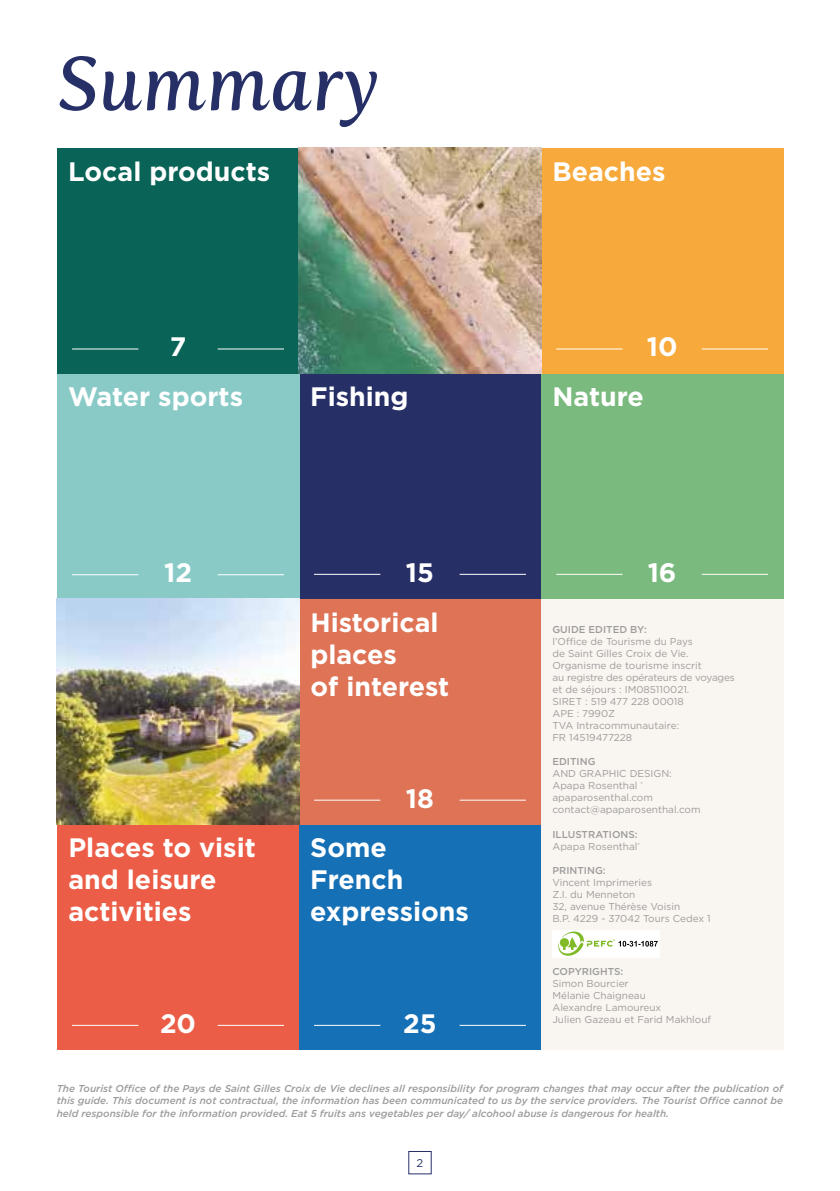
<style>
.page{position:relative;width:840px;height:1191px;background:#fff}
.page>*{position:absolute;margin:0;border:0;box-sizing:border-box;transform-origin:0 0}
.t1{font:italic 75.2px "Fertigo Pro";color:#263067}
.t2{font:700 26.6px/32px "Gotham";color:#fff}
.t3{font:11.2px "Gotham";color:#263067}
.t4{font:10px/12px "Gotham";color:#9d9c9c}
.t5{font:italic 500 10px/12px "Gotham";color:#9d9c9c;text-align:justify}
.t6{font:500 10px/12px "Gotham";color:#9d9c9c}
.s1{font-weight:400}
</style>
<div class="page">
<div style="left:408px;top:1151px;width:23px;height:23px;border:1px solid #263067"></div>
<div style="left:299px;top:373px;width:241px;height:226px;background:#263067"></div>
<div style="left:57px;top:373px;width:242px;height:226px;background:#89cac7"></div>
<div style="left:299px;top:824px;width:241px;height:226px;background:#1570b6"></div>
<hr style="left:217px;top:574px;width:67px;height:1px;background:#fff">
<hr style="left:72px;top:574px;width:66px;height:1px;background:#fff">
<div style="left:540px;top:598px;width:242px;height:452px;background:#f9f6f1"></div>
<div style="left:552px;top:930px;width:107px;height:27px;background:#fff"></div>
<svg style="left:558px;top:931px;width:99px;height:24px"></svg>
<div style="left:57px;top:824px;width:242px;height:226px;background:#eb5d46"></div>
<div style="left:57px;top:148px;width:242px;height:225px;background:#096357"></div>
<div style="left:540px;top:373px;width:242px;height:226px;background:#7aba7e"></div>
<div style="left:540px;top:148px;width:242px;height:225px;background:#f7aa3b"></div>
<hr style="left:217px;top:349px;width:67px;height:1px;background:#fff">
<hr style="left:72px;top:349px;width:66px;height:1px;background:#fff">
<hr style="left:459px;top:574px;width:66px;height:1px;background:#fff">
<hr style="left:314px;top:574px;width:66px;height:1px;background:#fff">
<hr style="left:701px;top:349px;width:66px;height:1px;background:#fff">
<hr style="left:556px;top:349px;width:66px;height:1px;background:#fff">
<hr style="left:701px;top:574px;width:66px;height:1px;background:#fff">
<hr style="left:556px;top:574px;width:66px;height:1px;background:#fff">
<hr style="left:459px;top:1025px;width:66px;height:1px;background:#fff">
<hr style="left:314px;top:1025px;width:66px;height:1px;background:#fff">
<hr style="left:217px;top:1025px;width:67px;height:1px;background:#fff">
<hr style="left:72px;top:1025px;width:66px;height:1px;background:#fff">
<div style="left:299px;top:599px;width:241px;height:225px;background:#de7356"></div>
<hr style="left:459px;top:799px;width:66px;height:1px;background:#fff">
<hr style="left:314px;top:799px;width:66px;height:1px;background:#fff">
<img style="left:57px;top:598px;width:242px;height:226px">
<img style="left:299px;top:148px;width:241px;height:225px">
<h1 class="t1" style="left:57px;top:40px;width:324px">Summary</h1>
<h2 class="t2" style="left:68px;top:155px;width:203px">Local products</h2>
<h2 class="t2" style="left:170px;top:331px;width:18px">7</h2>
<h2 class="t2" style="left:68px;top:380px;width:176px">Water sports</h2>
<h2 class="t2" style="left:310px;top:380px;width:100px">Fishing</h2>
<h2 class="t2" style="left:164px;top:556px;width:29px">12</h2>
<h2 class="t2" style="left:68px;top:831px;width:189px">Places to visit and leisure activities</h2>
<h2 class="t2" style="left:405px;top:556px;width:30px">15</h2>
<h2 class="t2" style="left:310px;top:606px;width:140px">Historical places<br>of interest</h2>
<h2 class="t2" style="left:405px;top:782px;width:30px">18</h2>
<h2 class="t2" style="left:310px;top:831px;width:160px">Some<br>French expressions</h2>
<h2 class="t2" style="left:160px;top:1007px;width:38px">20</h2>
<h2 class="t2" style="left:403px;top:1007px;width:35px">25</h2>
<h2 class="t2" style="left:552px;top:155px;width:114px">Beaches</h2>
<h2 class="t2" style="left:646px;top:331px;width:32px">10</h2>
<h2 class="t2" style="left:552px;top:380px;width:93px">Nature</h2>
<h2 class="t2" style="left:647px;top:556px;width:30px">16</h2>
<p class="t6" style="left:552px;top:623px;width:96px">GUIDE EDITED BY:</p>
<p class="t4" style="left:552px;top:635px;width:184px">l’Office de Tourisme du Pays<br>de Saint Gilles Croix de Vie.<br>Organisme de tourisme inscrit<br>au registre des opérateurs de voyages et de séjours : IM085110021.<br>SIRET : 519 477 228 00018<br>APE : 7990Z<br>TVA Intracommunautaire:<br>FR 14519477228</p>
<p class="t6" style="left:552px;top:755px;width:45px">EDITING</p>
<p class="t4" style="left:552px;top:767px;width:149px">AND GRAPHIC DESIGN:<br>Apapa Rosenthal <sup>® </sup>apaparosenthal.com contact@apaparosenthal.com</p>
<p class="t6" style="left:552px;top:828px;width:89px">ILLUSTRATIONS:<br><span class="s1">Apapa Rosenthal</span><sup>®</sup></p>
<p class="t6" style="left:552px;top:864px;width:55px">PRINTING:</p>
<p class="t4" style="left:552px;top:876px;width:160px">Vincent Imprimeries<br>Z.I. du Menneton<br>32, avenue Thérèse Voisin<br>B.P. 4229 - 37042 Tours Cedex 1</p>
<p class="t6" style="left:552px;top:965px;width:72px">COPYRIGHTS:</p>
<p class="t4" style="left:552px;top:977px;width:160px">Simon Bourcier<br>Mélanie Chaigneau<br>Alexandre Lamoureux<br>Julien Gazeau et Farid Makhlouf</p>
<p class="t5" style="left:57px;top:1082px;width:727px">The Tourist Office of the Pays de Saint Gilles Croix de Vie declines all responsibility for program changes that may occur after the publication of this guide. This document is not contractual, the information has been communicated to us by the service providers. The Tourist Office cannot be held responsible for the information provided. Eat 5 fruits ans vegetables per day/ alcohool abuse is dangerous for health.</p>
<p class="t3" style="left:416px;top:1156px;width:8px">2</p>
</div>
